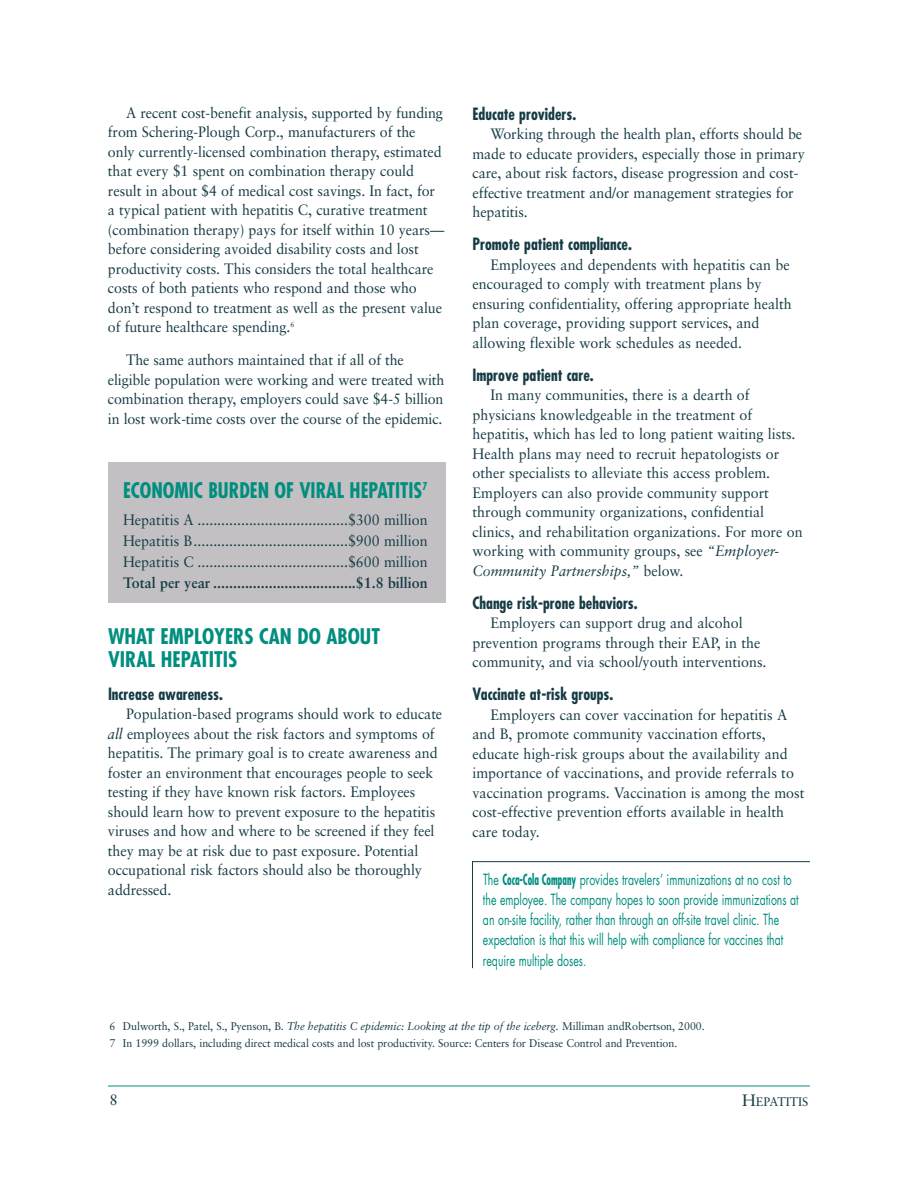
<style>
.page{position:relative;width:918px;height:1188px;background:#fff}
.page>*{position:absolute;margin:0;border:0;box-sizing:border-box;transform-origin:0 0}
.t1{font:700 condensed 21px/22.5px "Futura";color:#008e7f}
.t2{font:700 condensed 21px "Futura";color:#008e7f;scale:.95 1}
.t3{font:700 condensed 16.5px "Futura";color:#163b45;scale:.95 1}
.t4{font:15px/19.5px "Sabon";letter-spacing:-.005em;color:#163b45;scale:.95 1}
.t5{font:15px/20.2px "Futura";color:#008e7f;scale:.7 1}
.t6{font:700 15px "Sabon";color:#163b45;scale:.95 1}
.t7{font:15px "Sabon";letter-spacing:-.005em;color:#163b45}
.t8{font:12.3px "Sabon";color:#163b45}
.t9{font:11.25px/16.5px "Sabon";letter-spacing:-.005em;color:#163b45;scale:.95 1}
.s1{font-style:italic}
.s2{font-weight:700;font-stretch:condensed}
.s3{font-size:16.5px}
</style>
<div class="page">
<svg style="left:108px;top:462px;width:702px;height:625px"></svg>
<p class="t4" style="left:108px;top:104px;width:356px;text-indent:18px">A recent cost-benefit analysis, supported by funding from Schering-Plough Corp., manufacturers of the only currently-licensed combination therapy, estimated that every $1 spent on combination therapy could result in about $4 of medical cost savings. In fact, for a typical patient with hepatitis C, curative treatment (combination therapy) pays for itself within 10 years— before considering avoided disability costs and lost productivity costs. This considers the total healthcare costs of both patients who respond and those who don’t respond to treatment as well as the present value of future healthcare spending.<sup>6</sup></p>
<p class="t4" style="left:108px;top:352px;width:356px;text-indent:18px">The same authors maintained that if all of the eligible population were working and were treated with combination therapy, employers could save $4-5 billion in lost work-time costs over the course of the epidemic.</p>
<h1 class="t2" style="left:123px;top:481px;width:322px">ECONOMIC BURDEN OF VIRAL HEPATITIS<sup>7</sup></h1>
<p class="t4" style="left:123px;top:510px;width:322px;line-height:21px;text-align:justify">Hepatitis A ......................................$300 million Hepatitis B.......................................$900 million Hepatitis C ......................................$600 million</p>
<p class="t6" style="left:123px;top:576px;width:322px">Total per year ....................................$1.8 billion</p>
<h1 class="t1" style="left:108px;top:627px;width:274px">WHAT EMPLOYERS CAN DO ABOUT<br>VIRAL HEPATITIS</h1>
<p class="t3" style="left:108px;top:687px;width:123px">Increase awareness.</p>
<p class="t4" style="left:108px;top:706px;width:353px;text-indent:18px">Population-based programs should work to educate <span class="s1">all</span> employees about the risk factors and symptoms of hepatitis. The primary goal is to create awareness and foster an environment that encourages people to seek testing if they have known risk factors. Employees should learn how to prevent exposure to the hepatitis viruses and how and where to be screened if they feel they may be at risk due to past exposure. Potential occupational risk factors should also be thoroughly addressed.</p>
<p class="t3" style="left:472px;top:106px;width:111px">Educate providers.</p>
<p class="t4" style="left:472px;top:126px;width:351px;text-indent:18px">Working through the health plan, efforts should be made to educate providers, especially those in primary care, about risk factors, disease progression and cost&shy;effective treatment and/or management strategies for hepatitis.</p>
<p class="t3" style="left:472px;top:237px;width:169px">Promote patient compliance.</p>
<p class="t4" style="left:472px;top:256px;width:338px;text-indent:18px">Employees and dependents with hepatitis can be encouraged to comply with treatment plans by ensuring confidentiality, offering appropriate health plan coverage, providing support services, and allowing flexible work schedules as needed.</p>
<p class="t3" style="left:472px;top:367px;width:129px">Improve patient care.</p>
<p class="t4" style="left:472px;top:387px;width:349px;text-indent:18px">In many communities, there is a dearth of physicians knowledgeable in the treatment of hepatitis, which has led to long patient waiting lists.<br>Health plans may need to recruit hepatologists or other specialists to alleviate this access problem.<br>Employers can also provide community support through community organizations, confidential clinics, and rehabilitation organizations. For more on working with community groups, see <span class="s1">“Employer-Community Partnerships,”</span> below.</p>
<p class="t3" style="left:472px;top:595px;width:175px">Change risk-prone behaviors.</p>
<p class="t4" style="left:472px;top:615px;width:311px;text-align:center">Employers can support drug and alcohol prevention programs through their EAP, in the community, and via school/youth interventions.</p>
<p class="t3" style="left:472px;top:687px;width:150px">Vaccinate at-risk groups.</p>
<p class="t4" style="left:472px;top:706px;width:351px;text-indent:18px">Employers can cover vaccination for hepatitis A and B, promote community vaccination efforts, educate high-risk groups about the availability and importance of vaccinations, and provide referrals to vaccination programs. Vaccination is among the most cost-effective prevention efforts available in health care today.</p>
<p class="t5" style="left:483px;top:870px;width:453px">The <span class="s2">Coca-Cola Company</span> provides travelers’ immunizations at no cost to the employee. The company hopes to soon provide immunizations at an on-site facility, rather than through an off-site travel clinic. The expectation is that this will help with compliance for vaccines that require multiple doses.</p>
<p class="t9" style="left:110px;top:1019px;width:628px">6 Dulworth, S., Patel, S., Pyenson, B. <span class="s1">The hepatitis C epidemic: Looking at the tip of the iceberg.</span> Milliman andRobertson, 2000.<br>7 In 1999 dollars, including direct medical costs and lost productivity. Source: Centers for Disease Control and Prevention.</p>
<p class="t7" style="left:110px;top:1093px;width:10px">8</p>
<p class="t8" style="left:742px;top:1097px;width:68px"><span class="s3">H</span>EPATITIS</p>
</div>
